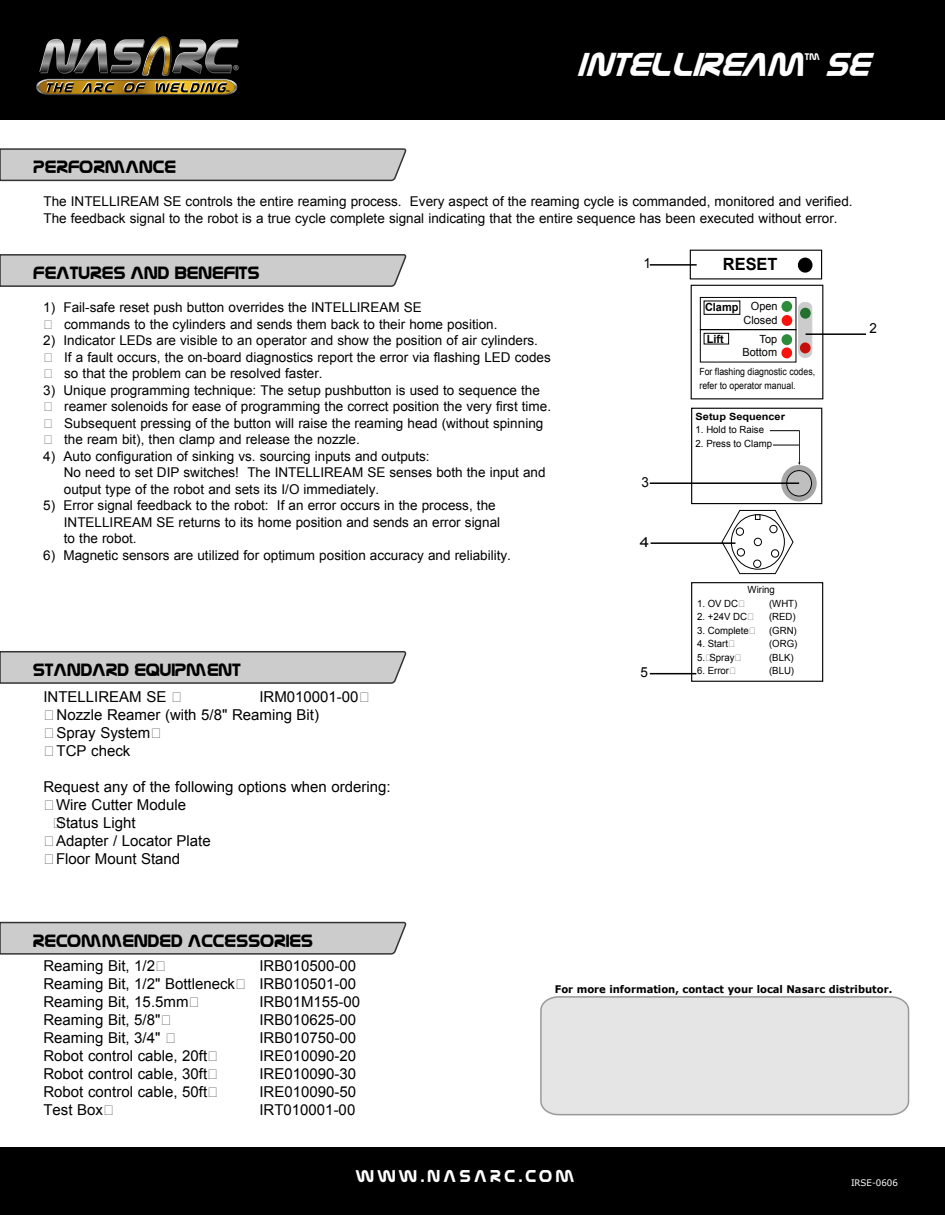
<style>
.page{position:relative;width:945px;height:1215px;background:#fff}
.page>*{position:absolute;margin:0;border:0;box-sizing:border-box;transform-origin:0 0}
.t1{font:italic 34.65px "Nasarc";color:#fff}
.t2{font:18.6px "Nasarc";color:#000}
.t3{font:18px "Nasarc";letter-spacing:.2em;color:#fff;scale:.96 1}
.t4{font:700 16.8px "Arial";color:#000}
.t5{font:15px/18px "Arial";color:#000}
.t6{font:13.95px "Arial";color:#000}
.t7{font:13.95px "Arial";color:#000;scale:1.23 1}
.t8{font:13.5px/16.5px "Arial";color:#000}
.t9{font:11.55px "Myriad";color:#ccc}
.t10{font:11.25px/13px "Arial";color:#000;text-align:right}
.t11{font:700 11.25px "Arial";color:#000}
.t12{font:700 10.5px "Verdana";color:#000;scale:.96 1}
.t13{font:10.2px "Nasarc";color:#fff;scale:.96 1}
.t14{font:9.9px "Arial";color:#000}
.t15{font:9.9px/13.5px "Arial";color:#000;scale:.88 1}
.t16{font:700 9.9px "Arial";color:#000;scale:1.11 1}
.t17{font:9px "Verdana";color:#fff;scale:.96 1}
.s1{font-weight:700}
</style>
<div class="page">
<div style="left:0;top:1147px;width:945px;height:68px;background:#000"></div>
<div style="left:0;top:0;width:945px;height:120px;background:#000"></div>
<svg style="left:36px;top:36px;width:203px;height:59px"></svg>
<svg style="left:0;top:148px;width:407px;height:34px;background:#c0c0c0"></svg>
<svg style="left:0;top:254px;width:407px;height:33px;background:#bebebe"></svg>
<div style="left:690px;top:250px;width:132px;height:29px;border:1px solid #000"></div>
<div style="left:798px;top:258px;width:15px;height:15px;background:#000;border-radius:50%"></div>
<div style="left:691px;top:285px;width:132px;height:114px;border:1px solid #000"></div>
<div style="left:700px;top:297px;width:96px;height:33px;border:1px solid #000"></div>
<div style="left:704px;top:301px;width:36px;height:14px;border:1px solid #000"></div>
<div style="left:782px;top:301px;width:10px;height:11px;background:#2c8c3b;border-radius:50%"></div>
<div style="left:782px;top:315px;width:10px;height:11px;background:#f8130d;border-radius:50%"></div>
<div style="left:700px;top:329px;width:96px;height:33px;border:1px solid #000"></div>
<div style="left:704px;top:333px;width:25px;height:11px;border:1px solid #000"></div>
<div style="left:781px;top:347px;width:11px;height:11px;background:#f8130d;border-radius:50%"></div>
<div style="left:782px;top:334px;width:10px;height:11px;background:#2c8c3b;border-radius:50%"></div>
<div style="left:798px;top:302px;width:14px;height:56px;background:#000;border:1px solid #000;border-radius:6px;opacity:.2"></div>
<div style="left:691px;top:408px;width:131px;height:96px;border:1px solid #000"></div>
<div style="left:781px;top:465px;width:36px;height:36px;border:5px solid #a6a6a6;border-radius:50%"></div>
<div style="left:786px;top:470px;width:26px;height:27px;background:#bfbfbf;border:1px solid #000;border-radius:50%"></div>
<svg style="left:770px;top:430px;width:29px;height:1px"></svg>
<hr style="left:799px;top:431px;width:1px;height:32px;background:#000">
<svg style="left:773px;top:445px;width:26px;height:1px"></svg>
<svg style="left:721px;top:510px;width:73px;height:65px"></svg>
<div style="left:736px;top:528px;width:8px;height:8px;background:#fff;border:1px solid #000;border-radius:50%"></div>
<div style="left:737px;top:548px;width:8px;height:8px;background:#fff;border:1px solid #000;border-radius:50%"></div>
<div style="left:753px;top:560px;width:8px;height:8px;background:#fff;border:1px solid #000;border-radius:50%"></div>
<div style="left:771px;top:550px;width:8px;height:7px;background:#fff;border:1px solid #000;border-radius:50%"></div>
<div style="left:770px;top:525px;width:7px;height:8px;background:#fff;border:1px solid #000;border-radius:50%"></div>
<div style="left:754px;top:538px;width:8px;height:8px;background:#fff;border:1px solid #000;border-radius:50%"></div>
<div style="left:691px;top:582px;width:132px;height:100px;border:1px solid #000"></div>
<hr style="left:806px;top:333px;width:60px;height:2px;background:#000">
<hr style="left:650px;top:482px;width:149px;height:2px;background:#000">
<hr style="left:650px;top:673px;width:46px;height:1px;background:#000">
<hr style="left:651px;top:542px;width:84px;height:2px;background:#000">
<hr style="left:650px;top:264px;width:47px;height:2px;background:#000">
<svg style="left:0;top:921px;width:407px;height:34px;background:#c0c0c0"></svg>
<svg style="left:0;top:651px;width:407px;height:33px;background:#bebebe"></svg>
<div style="left:540px;top:996px;width:370px;height:120px;background:#e5e5e5"></div>
<h2 class="t2" style="left:33px;top:161px;width:144px">PERFORMANCE</h2>
<p class="t9" style="left:233px;top:64px;width:7px">®</p>
<p class="t13" style="left:805px;top:53px;width:17px">TM</p>
<h1 class="t1" style="left:577px;top:53px;width:302px">INTELLIREAM SE</h1>
<p class="t8" style="left:43px;top:193px;width:811px">The INTELLIREAM SE controls the entire reaming process. Every aspect of the reaming cycle is commanded, monitored and verified.<br>The feedback signal to the robot is a true cycle complete signal indicating that the entire sequence has been executed without error.</p>
<h2 class="t2" style="left:33px;top:266px;width:228px">FEATURES AND BENEFITS</h2>
<p class="t8" style="left:64px;top:299px;width:435px;text-indent:-21px">1) Fail-safe reset push button overrides the INTELLIREAM SE<br>commands to the cylinders and sends them back to their home position.</p>
<p class="t8" style="left:64px;top:332px;width:488px;text-indent:-21px">2) Indicator LEDs are visible to an operator and show the position of air cylinders.<br>If a fault occurs, the on-board diagnostics report the error via flashing LED codes so that the problem can be resolved faster.</p>
<p class="t8" style="left:64px;top:382px;width:488px;text-indent:-21px">3) Unique programming technique: The setup pushbutton is used to sequence the reamer solenoids for ease of programming the correct position the very first time.<br>Subsequent pressing of the button will raise the reaming head (without spinning the ream bit), then clamp and release the nozzle.</p>
<p class="t8" style="left:64px;top:448px;width:483px;text-indent:-21px">4) Auto configuration of sinking vs. sourcing inputs and outputs:<br>No need to set DIP switches! The INTELLIREAM SE senses both the input and output type of the robot and sets its I/O immediately.</p>
<p class="t8" style="left:64px;top:497px;width:438px;text-indent:-21px">5) Error signal feedback to the robot: If an error occurs in the process, the<br>INTELLIREAM SE returns to its home position and sends an error signal to the robot.</p>
<p class="t8" style="left:43px;top:547px;width:469px">6) Magnetic sensors are utilized for optimum position accuracy and reliability.</p>
<h2 class="t2" style="left:33px;top:663px;width:210px">STANDARD EQUIPMENT</h2>
<p class="t5" style="left:43px;top:688px;width:124px">INTELLIREAM SE</p>
<p class="t5" style="left:57px;top:688px;width:304px;text-indent:203px">IRM010001-00<br>Nozzle Reamer (with 5/8" Reaming Bit)<br>Spray System<br>TCP check</p>
<p class="t5" style="left:56px;top:778px;width:336px;text-indent:-13px">Request any of the following options when ordering:<br>Wire Cutter Module<br>Status Light<br>Adapter / Locator Plate<br>Floor Mount Stand</p>
<p class="t6" style="left:644px;top:254px;width:9px">1</p>
<p class="t6" style="left:642px;top:473px;width:9px">3</p>
<p class="t7" style="left:640px;top:533px;width:9px">4</p>
<p class="t6" style="left:641px;top:663px;width:9px">5</p>
<p class="t4" style="left:723px;top:253px;width:56px">RESET</p>
<p class="t10" style="left:705px;top:300px;width:74px"><span class="s1">Clamp</span> Open<br>Closed</p>
<p class="t11" style="left:707px;top:332px;width:19px">Lift</p>
<p class="t10" style="left:743px;top:332px;width:36px;line-height:13.5px">Top<br>Bottom</p>
<p class="t15" style="left:699px;top:365px;width:133px">For flashing diagnostic codes, refer to operator manual.</p>
<p class="t16" style="left:696px;top:410px;width:82px">Setup Sequencer</p>
<p class="t14" style="left:696px;top:424px;width:70px">1. Hold to Raise</p>
<p class="t14" style="left:696px;top:437px;width:78px">2. Press to Clamp</p>
<p class="t14" style="left:748px;top:583px;width:29px">Wiring</p>
<p class="t14" style="left:697px;top:597px;width:43px">1. OV DC</p>
<p class="t14" style="left:769px;top:597px;width:30px">(WHT)</p>
<p class="t14" style="left:697px;top:610px;width:52px">2. +24V DC</p>
<p class="t14" style="left:769px;top:610px;width:28px">(RED)</p>
<p class="t14" style="left:697px;top:624px;width:53px">3. Complete</p>
<p class="t14" style="left:769px;top:624px;width:29px">(GRN)</p>
<p class="t14" style="left:697px;top:637px;width:33px">4. Start</p>
<p class="t14" style="left:769px;top:637px;width:30px">(ORG)</p>
<p class="t14" style="left:697px;top:651px;width:39px">5. Spray</p>
<p class="t14" style="left:769px;top:651px;width:26px">(BLK)</p>
<p class="t14" style="left:697px;top:664px;width:34px">6. Error</p>
<p class="t14" style="left:769px;top:664px;width:27px">(BLU)</p>
<p class="t6" style="left:869px;top:319px;width:9px">2</p>
<h2 class="t2" style="left:33px;top:934px;width:282px">RECOMMENDED ACCESSORIES</h2>
<p class="t5" style="left:43px;top:957px;width:113px">Reaming Bit, 1/2</p>
<p class="t5" style="left:259px;top:957px;width:98px">IRB010500-00</p>
<p class="t5" style="left:43px;top:975px;width:193px">Reaming Bit, 1/2" Bottleneck</p>
<p class="t5" style="left:259px;top:975px;width:98px">IRB010501-00</p>
<p class="t5" style="left:43px;top:993px;width:147px">Reaming Bit, 15.5mm</p>
<p class="t5" style="left:259px;top:993px;width:102px">IRB01M155-00</p>
<p class="t5" style="left:43px;top:1011px;width:119px">Reaming Bit, 5/8"</p>
<p class="t5" style="left:259px;top:1011px;width:98px">IRB010625-00</p>
<p class="t5" style="left:43px;top:1029px;width:119px">Reaming Bit, 3/4"</p>
<p class="t5" style="left:259px;top:1029px;width:98px">IRB010750-00</p>
<p class="t5" style="left:43px;top:1047px;width:165px">Robot control cable, 20ft</p>
<p class="t5" style="left:259px;top:1047px;width:98px">IRE010090-20</p>
<p class="t5" style="left:43px;top:1065px;width:165px">Robot control cable, 30ft</p>
<p class="t5" style="left:259px;top:1065px;width:98px">IRE010090-30</p>
<p class="t5" style="left:43px;top:1083px;width:165px">Robot control cable, 50ft</p>
<p class="t5" style="left:259px;top:1083px;width:98px">IRE010090-50</p>
<p class="t5" style="left:43px;top:1101px;width:61px">Test Box</p>
<p class="t5" style="left:259px;top:1101px;width:97px">IRT010001-00</p>
<p class="t12" style="left:555px;top:982px;width:353px">For more information, contact your local Nasarc distributor.</p>
<h3 class="t3" style="left:356px;top:1170px;width:229px">WWW.NASARC.COM</h3>
<p class="t17" style="left:851px;top:1177px;width:50px">IRSE-0606</p>
</div>
